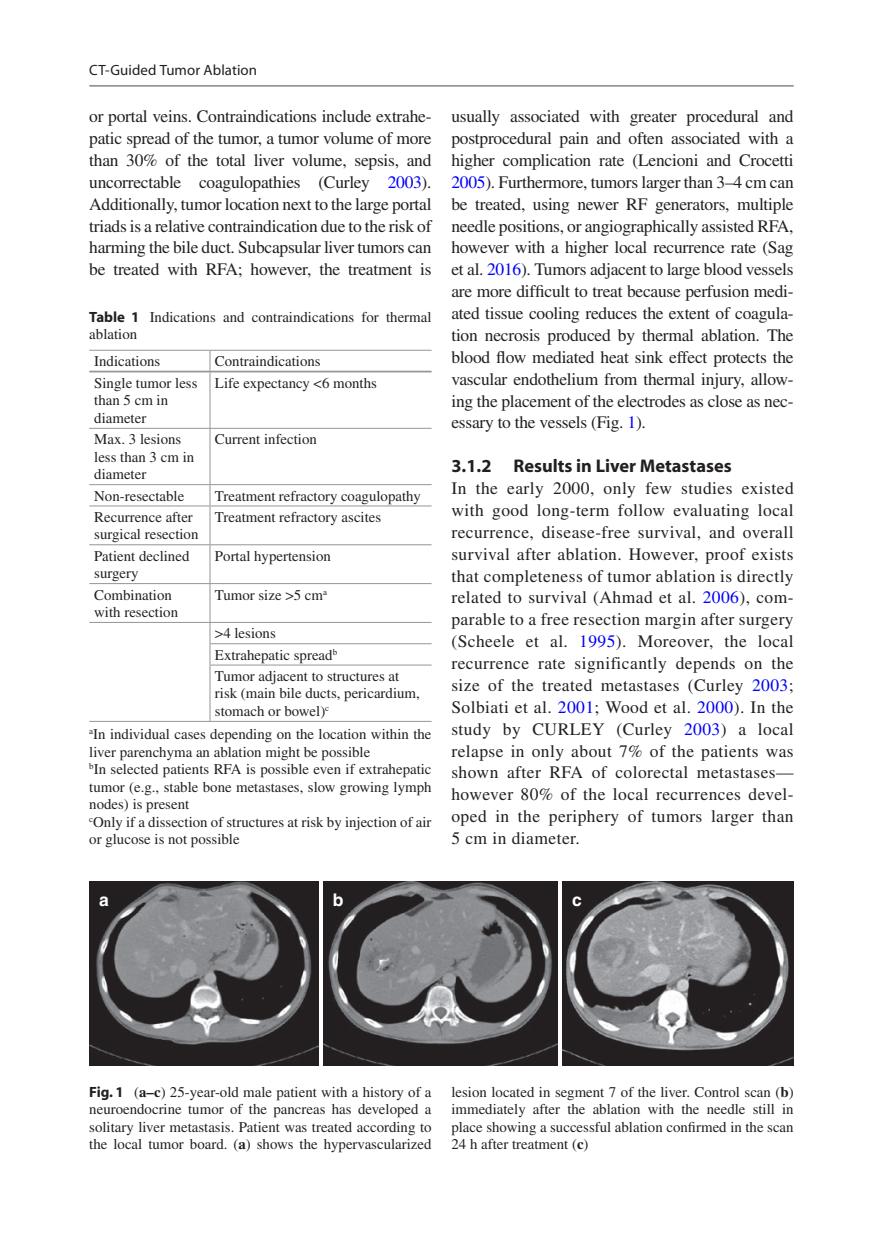
<style>
.page{position:relative;width:883px;height:1260px;background:#fff}
.page>*{position:absolute;margin:0;border:0;box-sizing:border-box;transform-origin:0 0}
.t1{font:700 18.38px "Myriad";color:#231f20}
.t2{font:17.5px/21.9px "Times";letter-spacing:-.015em;color:#231f20;text-align:justify}
.t3{font:700 17.5px "Helvetica";color:#fff}
.t4{font:14.88px/17.5px "Times";color:#231f20}
.t5{font:14.88px "Myriad";letter-spacing:.005em;color:#231f20}
.s1{color:#0000fa}
.s2{font-family:"Myriad";font-weight:700}
.s3{font-weight:700}
</style>
<div class="page">
<hr style="left:89px;top:350px;width:121px;height:1px;background:#939598">
<hr style="left:89px;top:371px;width:121px;height:1px;background:#939598">
<hr style="left:210px;top:350px;width:222px;height:1px;background:#939598">
<svg style="left:210px;top:351px;width:1px;height:20px"></svg>
<hr style="left:210px;top:371px;width:222px;height:1px;background:#939598">
<hr style="left:210px;top:372px;width:1px;height:56px;background:#939598">
<hr style="left:89px;top:428px;width:121px;height:1px;background:#939598">
<hr style="left:210px;top:428px;width:222px;height:1px;background:#939598">
<hr style="left:210px;top:429px;width:1px;height:55px;background:#939598">
<hr style="left:89px;top:484px;width:121px;height:1px;background:#939598">
<hr style="left:210px;top:484px;width:222px;height:1px;background:#939598">
<svg style="left:210px;top:485px;width:1px;height:21px"></svg>
<hr style="left:89px;top:506px;width:121px;height:1px;background:#939598">
<hr style="left:210px;top:506px;width:222px;height:1px;background:#939598">
<hr style="left:210px;top:506px;width:1px;height:38px;background:#939598">
<hr style="left:89px;top:544px;width:121px;height:1px;background:#939598">
<hr style="left:210px;top:544px;width:222px;height:1px;background:#939598">
<hr style="left:210px;top:545px;width:1px;height:38px;background:#939598">
<hr style="left:89px;top:583px;width:121px;height:1px;background:#939598">
<hr style="left:210px;top:583px;width:222px;height:1px;background:#939598">
<hr style="left:210px;top:584px;width:1px;height:38px;background:#939598">
<hr style="left:210px;top:622px;width:222px;height:1px;background:#939598">
<hr style="left:210px;top:643px;width:222px;height:1px;background:#939598">
<hr style="left:210px;top:665px;width:222px;height:1px;background:#939598">
<hr style="left:210px;top:721px;width:222px;height:1px;background:#939598">
<hr style="left:89px;top:622px;width:121px;height:1px;background:#939598">
<svg style="left:210px;top:623px;width:1px;height:42px"></svg>
<hr style="left:210px;top:665px;width:1px;height:56px;background:#939598">
<hr style="left:89px;top:721px;width:121px;height:1px;background:#939598">
<img style="left:89px;top:881px;width:229px;height:184px">
<img style="left:323px;top:881px;width:234px;height:184px">
<img style="left:562px;top:881px;width:232px;height:184px">
<hr style="left:89px;top:85px;width:705px;height:2px;background:#939598">
<p class="t5" style="left:89px;top:63px;width:169px">CT-Guided Tumor Ablation</p>
<p class="t2" style="left:89px;top:105px;width:344px">or portal veins. Contraindications include extrahe&shy;patic spread of the tumor, a tumor volume of more than 30% of the total liver volume, sepsis, and uncorrectable coagulopathies (Curley <span class="s1">2003</span>).<br>Additionally, tumor location next to the large portal triads is a relative contraindication due to the risk of harming the bile duct. Subcapsular liver tumors can be treated with RFA; however, the treatment is</p>
<p class="t2" style="left:451px;top:105px;width:344px">usually associated with greater procedural and postprocedural pain and often associated with a higher complication rate (Lencioni and Crocetti <span class="s1">2005</span>). Furthermore, tumors larger than 3–4 cm can be treated, using newer RF generators, multiple needle positions, or angiographically assisted RFA, however with a higher local recurrence rate (Sag et al. <span class="s1">2016</span>). Tumors adjacent to large blood vessels are more difficult to treat because perfusion medi&shy;ated tissue cooling reduces the extent of coagula&shy;tion necrosis produced by thermal ablation. The blood flow mediated heat sink effect protects the vascular endothelium from thermal injury, allow&shy;ing the placement of the electrodes as close as nec&shy;essary to the vessels (Fig. <span class="s1">1</span>).</p>
<p class="t1" style="left:451px;top:457px;width:282px">3.1.2 Results in Liver Metastases</p>
<p class="t2" style="left:451px;top:477px;width:344px">In the early 2000, only few studies existed with good long-term follow evaluating local recurrence, disease-free survival, and overall survival after ablation. However, proof exists that completeness of tumor ablation is directly related to survival (Ahmad et al. <span class="s1">2006</span>), com&shy;parable to a free resection margin after surgery (Scheele et al. <span class="s1">1995</span>). Moreover, the local recurrence rate significantly depends on the size of the treated metastases (Curley <span class="s1">2003</span>; Solbiati et al. <span class="s1">2001</span>; Wood et al. <span class="s1">2000</span>). In the study by CURLEY (Curley <span class="s1">2003</span>) a local relapse in only about 7% of the patients was shown after RFA of colorectal metastases— however 80% of the local recurrences devel&shy;oped in the periphery of tumors larger than 5 cm in diameter.</p>
<p class="t4" style="left:89px;top:308px;width:344px"><span class="s2">Table 1</span> Indications and contraindications for thermal ablation</p>
<p class="t4" style="left:94px;top:352px;width:68px">Indications</p>
<p class="t4" style="left:215px;top:352px;width:107px">Contraindications</p>
<p class="t4" style="left:94px;top:374px;width:105px">Single tumor less than 5 cm in diameter</p>
<p class="t4" style="left:215px;top:374px;width:164px">Life expectancy &lt;6 months</p>
<p class="t4" style="left:94px;top:430px;width:101px">Max. 3 lesions less than 3 cm in diameter</p>
<p class="t4" style="left:215px;top:430px;width:104px">Current infection</p>
<p class="t4" style="left:94px;top:487px;width:92px">Non-resectable</p>
<p class="t4" style="left:215px;top:487px;width:208px">Treatment refractory coagulopathy</p>
<p class="t4" style="left:94px;top:508px;width:106px">Recurrence after surgical resection</p>
<p class="t4" style="left:215px;top:508px;width:168px">Treatment refractory ascites</p>
<p class="t4" style="left:94px;top:547px;width:97px">Patient declined surgery</p>
<p class="t4" style="left:215px;top:547px;width:118px">Portal hypertension</p>
<p class="t4" style="left:94px;top:586px;width:85px">Combination with resection</p>
<p class="t4" style="left:215px;top:586px;width:114px">Tumor size &gt;5 cm<sup>a</sup></p>
<p class="t4" style="left:215px;top:623px;width:186px;line-height:21.3px">&gt;4 lesions<br>Extrahepatic spread<sup>b<br></sup>Tumor adjacent to structures at</p>
<p class="t4" style="left:215px;top:685px;width:206px">risk (main bile ducts, pericardium, stomach or bowel)<sup>c</sup></p>
<p class="t4" style="left:89px;top:726px;width:344px"><sup>a</sup>In individual cases depending on the location within the liver parenchyma an ablation might be possible<br><sup>b</sup>In selected patients RFA is possible even if extrahepatic tumor (e.g., stable bone metastases, slow growing lymph nodes) is present<br><sup>c</sup>Only if a dissection of structures at risk by injection of air or glucose is not possible</p>
<p class="t3" style="left:99px;top:889px;width:11px">a</p>
<p class="t3" style="left:333px;top:889px;width:12px">b</p>
<p class="t3" style="left:572px;top:889px;width:11px">c</p>
<p class="t4" style="left:89px;top:1083px;width:344px;text-align:justify"><span class="s2">Fig. 1</span> (<span class="s3">a–c</span>) 25-year-old male patient with a history of a neuroendocrine tumor of the pancreas has developed a solitary liver metastasis. Patient was treated according to the local tumor board. (<span class="s3">a</span>) shows the hypervascularized</p>
<p class="t4" style="left:451px;top:1083px;width:344px;text-align:justify">lesion located in segment 7 of the liver. Control scan (<span class="s3">b</span>) immediately after the ablation with the needle still in place showing a successful ablation confirmed in the scan 24 h after treatment (<span class="s3">c</span>)</p>
</div>
